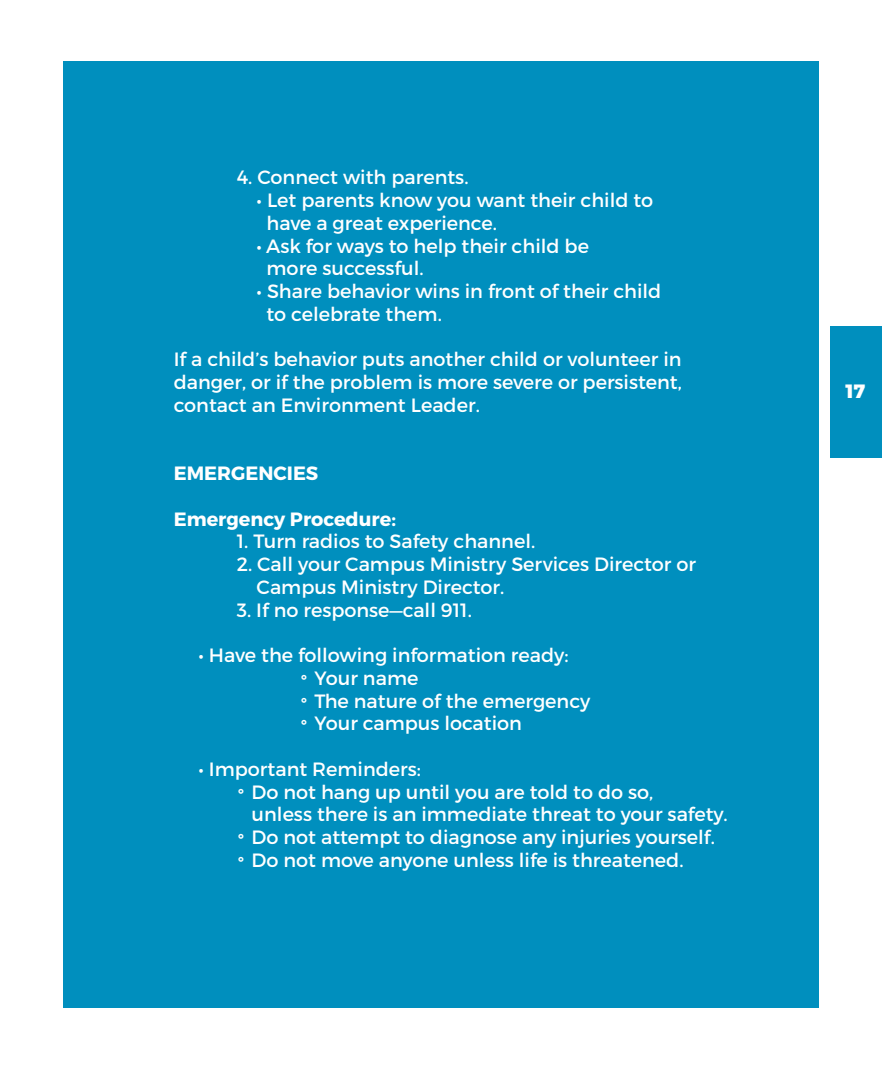
<style>
.page{position:relative;width:882px;height:1071px;background:#fff}
.page>*{position:absolute;margin:0;border:0;box-sizing:border-box;transform-origin:0 0}
.t1{font:19.25px "Montserrat";color:#fff}
.t2{font:700 19.25px "Montserrat";color:#fff}
.t3{font:800 19.25px "Montserrat";color:#fff}
.s1{font-weight:700;font-size:21px}
</style>
<div class="page">
<div style="left:63px;top:61px;width:756px;height:947px;background:#008fbe"></div>
<div style="left:831px;top:326px;width:51px;height:132px;background:#008fbe"></div>
<p class="t1" style="left:237px;top:166px;width:233px">4. Connect with parents.</p>
<p class="t1" style="left:257px;top:188px;width:398px">• Let parents know you want their child to</p>
<p class="t1" style="left:267px;top:211px;width:232px">have a great experience.</p>
<p class="t1" style="left:257px;top:234px;width:334px">• Ask for ways to help their child be</p>
<p class="t1" style="left:267px;top:257px;width:159px">more successful.</p>
<p class="t1" style="left:257px;top:279px;width:406px">• Share behavior wins in front of their child</p>
<p class="t1" style="left:267px;top:302px;width:177px">to celebrate them.</p>
<p class="t1" style="left:174px;top:348px;width:509px">If a child’s behavior puts another child or volunteer in</p>
<p class="t1" style="left:174px;top:370px;width:510px">danger, or if the problem is more severe or persistent,</p>
<p class="t1" style="left:174px;top:393px;width:308px">contact an Environment Leader.</p>
<p class="t2" style="left:174px;top:461px;width:146px">EMERGENCIES</p>
<p class="t2" style="left:174px;top:507px;width:224px">Emergency Procedure:</p>
<p class="t1" style="left:237px;top:530px;width:300px">1. Turn radios to Safety channel.</p>
<p class="t1" style="left:237px;top:552px;width:461px">2. Call your Campus Ministry Services Director or</p>
<p class="t1" style="left:257px;top:575px;width:249px">Campus Ministry Director.</p>
<p class="t1" style="left:237px;top:598px;width:237px">3. If no response—call 911.</p>
<p class="t1" style="left:199px;top:643px;width:372px">• Have the following information ready:</p>
<p class="t1" style="left:300px;top:666px;width:120px"><span class="s1">°</span> Your name</p>
<p class="t1" style="left:300px;top:689px;width:292px"><span class="s1">°</span> The nature of the emergency</p>
<p class="t1" style="left:300px;top:712px;width:224px"><span class="s1">°</span> Your campus location</p>
<p class="t1" style="left:199px;top:757px;width:224px">• Important Reminders:</p>
<p class="t1" style="left:237px;top:780px;width:418px"><span class="s1">°</span> Do not hang up until you are told to do so,</p>
<p class="t1" style="left:252px;top:803px;width:478px">unless there is an immediate threat to your safety.</p>
<p class="t1" style="left:237px;top:825px;width:480px"><span class="s1">°</span> Do not attempt to diagnose any injuries yourself.</p>
<p class="t1" style="left:237px;top:848px;width:448px"><span class="s1">°</span> Do not move anyone unless life is threatened.</p>
<p class="t3" style="left:845px;top:379px;width:21px">17</p>
</div>
